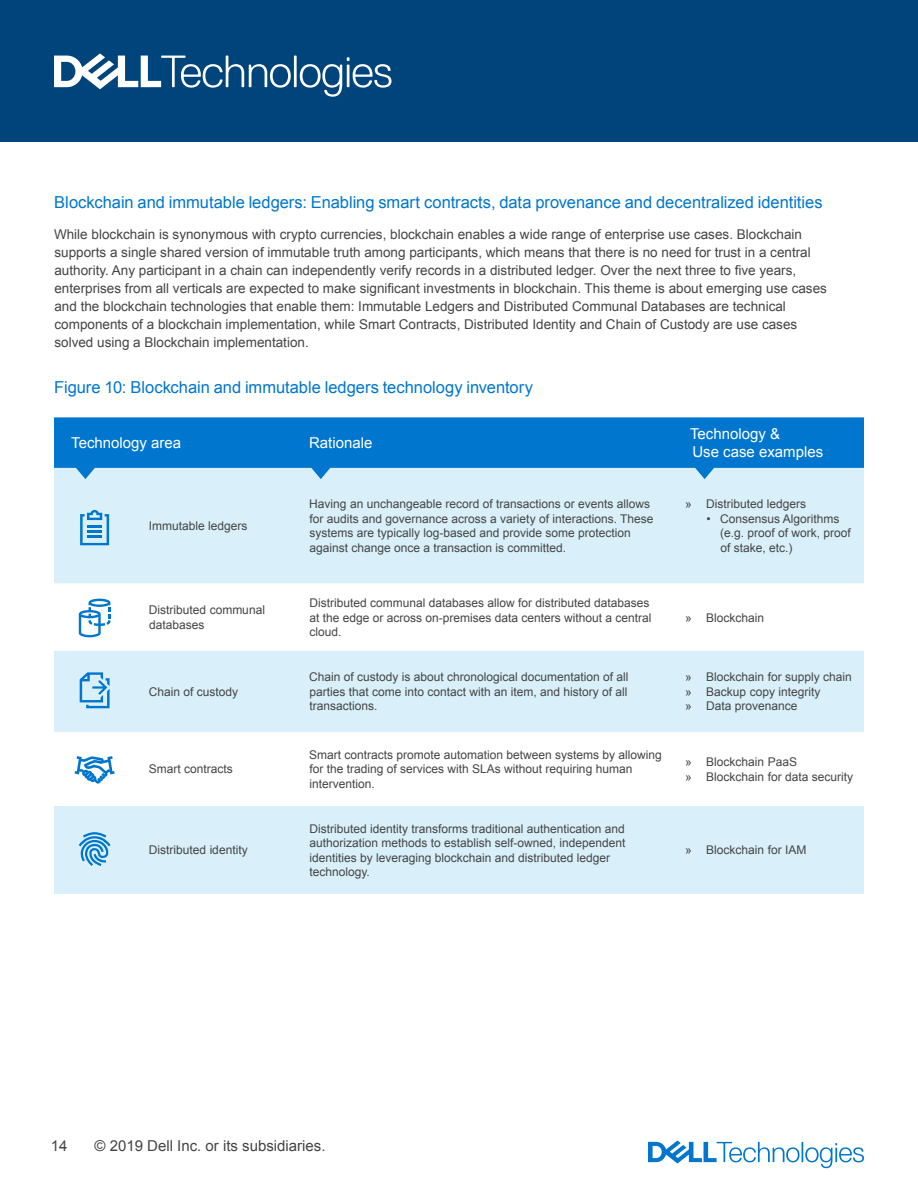
<style>
.page{position:relative;width:918px;height:1188px;background:#fff}
.page>*{position:absolute;margin:0;border:0;box-sizing:border-box;transform-origin:0 0}
.Paragraph_subhead_12{font:16.5px "Arial";color:#0076ce}
.t1{font:15px "Arial";color:#fff}
.t2{font:15px "Arial";color:#444}
.Body_copy_Dell_Dark{font:13.5px/18px "Arial";color:#444}
.t3{font:12px/14.4px "Arial";color:#444}
</style>
<div class="page">
<svg style="left:648px;top:1141px;width:216px;height:27px"></svg>
<div style="left:0;top:0;width:918px;height:142px;background:#00447c"></div>
<svg style="left:54px;top:53px;width:338px;height:44px"></svg>
<svg style="left:54px;top:479px;width:810px;height:415px;fill:#d9f0fa"></svg>
<svg style="left:54px;top:417px;width:810px;height:62px;background:#278bd5"></svg>
<svg style="left:75px;top:756px;width:40px;height:28px"></svg>
<svg style="left:80px;top:672px;width:30px;height:36px"></svg>
<svg style="left:79px;top:599px;width:31px;height:38px"></svg>
<svg style="left:80px;top:510px;width:29px;height:35px"></svg>
<svg style="left:79px;top:832px;width:32px;height:34px"></svg>
<p class="Paragraph_subhead_12" style="left:54px;top:191px;width:770px">Blockchain and immutable ledgers: Enabling smart contracts, data provenance and decentralized identities</p>
<p class="Body_copy_Dell_Dark" style="left:54px;top:225px;width:774px">While blockchain is synonymous with crypto currencies, blockchain enables a wide range of enterprise use cases. Blockchain supports a single shared version of immutable truth among participants, which means that there is no need for trust in a central authority. Any participant in a chain can independently verify records in a distributed ledger. Over the next three to five years, enterprises from all verticals are expected to make significant investments in blockchain. This theme is about emerging use cases and the blockchain technologies that enable them: Immutable Ledgers and Distributed Communal Databases are technical components of a blockchain implementation, while Smart Contracts, Distributed Identity and Chain of Custody are use cases solved using a Blockchain implementation.</p>
<p class="Paragraph_subhead_12" style="left:54px;top:376px;width:480px">Figure 10: Blockchain and immutable ledgers technology inventory</p>
<p class="t1" style="left:71px;top:433px;width:112px">Technology area</p>
<p class="t1" style="left:309px;top:433px;width:65px">Rationale</p>
<p class="t1" style="left:690px;top:424px;width:92px">Technology &amp;</p>
<p class="t1" style="left:692px;top:442px;width:132px">Use case examples</p>
<p class="t3" style="left:149px;top:519px;width:100px">Immutable ledgers</p>
<p class="t3" style="left:309px;top:497px;width:346px">Having an unchangeable record of transactions or events allows for audits and governance across a variety of interactions. These systems are typically log-based and provide some protection against change once a transaction is committed.</p>
<p class="t3" style="left:685px;top:497px;width:123px">» Distributed ledgers</p>
<p class="t3" style="left:720px;top:512px;width:132px;text-indent:-14px">• Consensus Algorithms (e.g. proof of work, proof of stake, etc.)</p>
<p class="t3" style="left:149px;top:603px;width:118px">Distributed communal databases</p>
<p class="t3" style="left:309px;top:596px;width:344px">Distributed communal databases allow for distributed databases at the edge or across on-premises data centers without a central cloud.</p>
<p class="t3" style="left:685px;top:610px;width:81px">» Blockchain</p>
<p class="t3" style="left:149px;top:684px;width:91px">Chain of custody</p>
<p class="t3" style="left:149px;top:762px;width:86px">Smart contracts</p>
<p class="t3" style="left:149px;top:843px;width:100px">Distributed identity</p>
<p class="t3" style="left:309px;top:670px;width:321px;text-align:justify">Chain of custody is about chronological documentation of all parties that come into contact with an item, and history of all transactions.</p>
<p class="t3" style="left:685px;top:670px;width:168px">» Blockchain for supply chain</p>
<p class="t3" style="left:685px;top:684px;width:137px">» Backup copy integrity</p>
<p class="t3" style="left:685px;top:699px;width:114px">» Data provenance</p>
<p class="t3" style="left:309px;top:748px;width:354px">Smart contracts promote automation between systems by allowing for the trading of services with SLAs without requiring human intervention.</p>
<p class="t3" style="left:685px;top:755px;width:113px">» Blockchain PaaS</p>
<p class="t3" style="left:685px;top:769px;width:169px">» Blockchain for data security</p>
<p class="t3" style="left:309px;top:821px;width:318px">Distributed identity transforms traditional authentication and authorization methods to establish self-owned, independent identities by leveraging blockchain and distributed ledger technology.</p>
<p class="t3" style="left:685px;top:843px;width:123px">» Blockchain for IAM</p>
<p class="t2" style="left:51px;top:1136px;width:18px">14</p>
<p class="t2" style="left:94px;top:1136px;width:233px">© 2019 Dell Inc. or its subsidiaries.</p>
</div>
